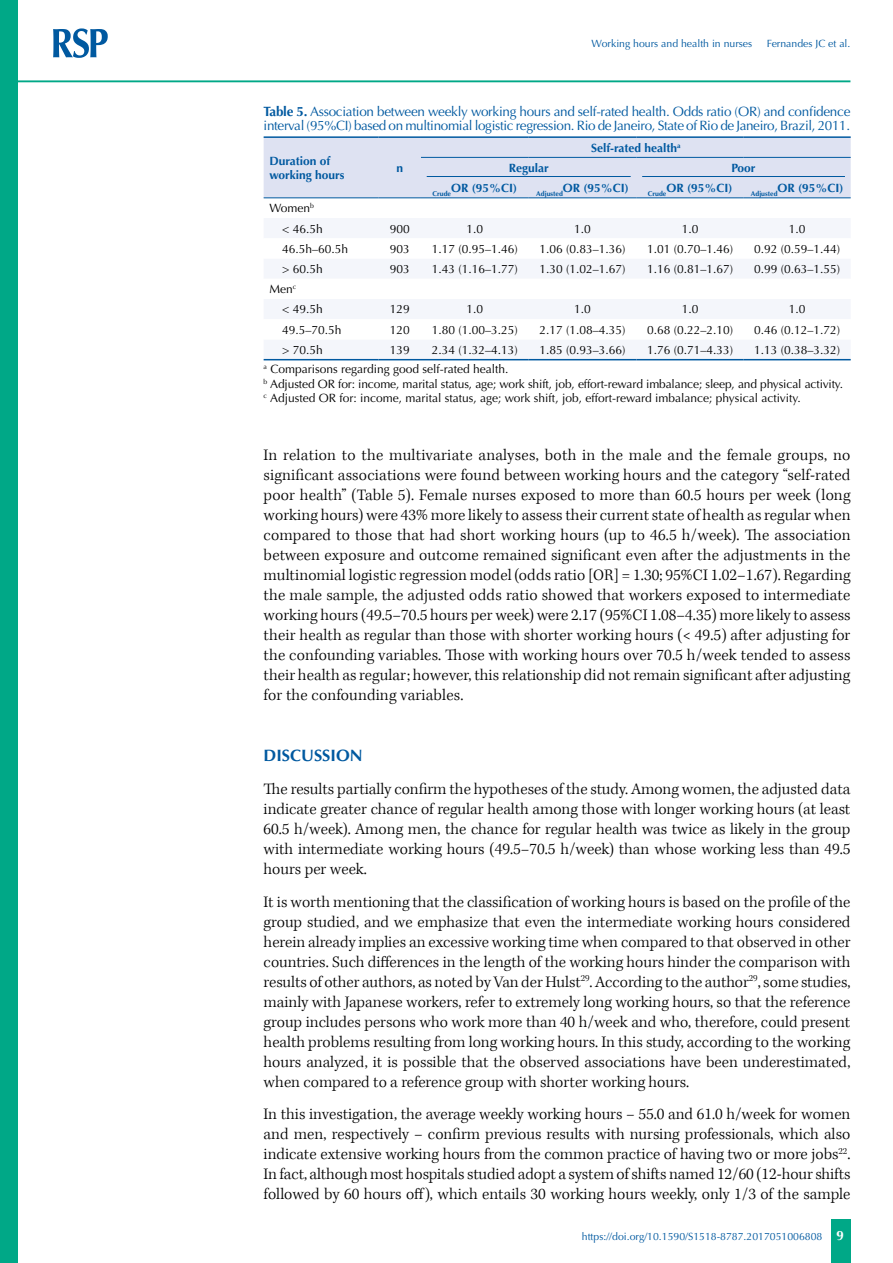
<style>
.page{position:relative;width:893px;height:1263px;background:#fff}
.page>*{position:absolute;margin:0;border:0;box-sizing:border-box;transform-origin:0 0}
.t1{font:300 16.5px/20px "Kepler Std";color:#000;text-align:justify}
.t2{font:700 16.5px "Optima";color:#0059a0}
.t3{font:13.5px/14.2px "Optima";letter-spacing:-.025em;color:#0059a0}
.t4{font:700 13.5px "Optima";color:#fff}
.t5{font:12px/20.2px "Optima";color:#000}
.t6{font:700 12px/14.4px "Optima";color:#0059a0}
.t7{font:10.5px "Optima";color:#0059a0}
.s1{font-weight:700}
</style>
<div class="page">
<div style="left:831px;top:1220px;width:20px;height:43px;background:#00a887"></div>
<div style="left:0;top:0;width:18px;height:1263px;background:#00a887"></div>
<svg style="left:53px;top:28px;width:55px;height:30px"></svg>
<hr style="left:18px;top:80px;width:832px;height:2px;background:#00a887">
<div style="left:264px;top:138px;width:587px;height:59px;background:#dee2f2"></div>
<div style="left:264px;top:218px;width:587px;height:141px;background:#f4f6fb"></div>
<svg style="left:264px;top:238px;width:587px;height:101px"></svg>
<hr style="left:264px;top:136px;width:114px;height:2px;background:#0059a0">
<hr style="left:264px;top:197px;width:114px;height:1px;background:#0059a0">
<hr style="left:421px;top:197px;width:108px;height:1px;background:#0059a0">
<hr style="left:529px;top:197px;width:107px;height:1px;background:#0059a0">
<hr style="left:636px;top:197px;width:108px;height:1px;background:#0059a0">
<hr style="left:744px;top:197px;width:107px;height:1px;background:#0059a0">
<hr style="left:378px;top:136px;width:43px;height:2px;background:#0059a0">
<hr style="left:378px;top:197px;width:43px;height:1px;background:#0059a0">
<hr style="left:264px;top:359px;width:114px;height:1px;background:#0059a0">
<hr style="left:378px;top:359px;width:43px;height:1px;background:#0059a0">
<hr style="left:421px;top:359px;width:108px;height:1px;background:#0059a0">
<hr style="left:529px;top:359px;width:107px;height:1px;background:#0059a0">
<hr style="left:636px;top:359px;width:108px;height:1px;background:#0059a0">
<hr style="left:744px;top:359px;width:107px;height:1px;background:#0059a0">
<hr style="left:421px;top:136px;width:108px;height:2px;background:#0059a0">
<hr style="left:529px;top:136px;width:107px;height:2px;background:#0059a0">
<hr style="left:636px;top:136px;width:108px;height:2px;background:#0059a0">
<hr style="left:744px;top:136px;width:107px;height:2px;background:#0059a0">
<hr style="left:421px;top:157px;width:108px;height:1px;background:#0059a0">
<hr style="left:529px;top:157px;width:107px;height:1px;background:#0059a0">
<hr style="left:636px;top:157px;width:108px;height:1px;background:#0059a0">
<hr style="left:744px;top:157px;width:107px;height:1px;background:#0059a0">
<hr style="left:427px;top:176px;width:204px;height:1px;background:#0059a0">
<hr style="left:642px;top:176px;width:203px;height:1px;background:#0059a0">
<p class="t7" style="left:592px;top:37px;width:162px">Working hours and health in nurses</p>
<p class="t7" style="left:767px;top:37px;width:85px">Fernandes JC et al.</p>
<p class="t3" style="left:264px;top:105px;width:588px"><span class="s1">Table 5.</span> Association between weekly working hours and self-rated health. Odds ratio (OR) and confidence interval (95%CI) based on multinomial logistic regression. Rio de Janeiro, State of Rio de Janeiro, Brazil, 2011.</p>
<p class="t6" style="left:269px;top:154px;width:77px">Duration of working hours</p>
<p class="t6" style="left:396px;top:161px;width:8px">n</p>
<p class="t6" style="left:591px;top:141px;width:91px">Self-rated health<sup>a</sup></p>
<p class="t6" style="left:509px;top:161px;width:42px">Regular</p>
<p class="t6" style="left:731px;top:161px;width:26px">Poor</p>
<p class="t6" style="left:433px;top:181px;width:86px"><sub>Crude</sub>OR (95%CI)</p>
<p class="t6" style="left:536px;top:181px;width:94px"><sub>Adjusted</sub>OR (95%CI)</p>
<p class="t6" style="left:648px;top:181px;width:86px"><sub>Crude</sub>OR (95%CI)</p>
<p class="t6" style="left:751px;top:181px;width:94px"><sub>Adjusted</sub>OR (95%CI)</p>
<p class="t5" style="left:282px;top:198px;width:42px;text-indent:-13px">Women<sup>b </sup>&lt; 46.5h</p>
<p class="t5" style="left:390px;top:219px;width:22px">900</p>
<p class="t5" style="left:466px;top:219px;width:18px">1.0</p>
<p class="t5" style="left:574px;top:219px;width:18px">1.0</p>
<p class="t5" style="left:682px;top:219px;width:18px">1.0</p>
<p class="t5" style="left:789px;top:219px;width:18px">1.0</p>
<p class="t5" style="left:282px;top:239px;width:68px">46.5h–60.5h</p>
<p class="t5" style="left:390px;top:239px;width:22px">903</p>
<p class="t5" style="left:432px;top:239px;width:88px">1.17 (0.95–1.46)</p>
<p class="t5" style="left:539px;top:239px;width:88px">1.06 (0.83–1.36)</p>
<p class="t5" style="left:647px;top:239px;width:88px">1.01 (0.70–1.46)</p>
<p class="t5" style="left:754px;top:239px;width:88px">0.92 (0.59–1.44)</p>
<p class="t5" style="left:282px;top:259px;width:42px">&gt; 60.5h</p>
<p class="t5" style="left:390px;top:259px;width:22px">903</p>
<p class="t5" style="left:432px;top:259px;width:88px">1.43 (1.16–1.77)</p>
<p class="t5" style="left:539px;top:259px;width:88px">1.30 (1.02–1.67)</p>
<p class="t5" style="left:647px;top:259px;width:88px">1.16 (0.81–1.67)</p>
<p class="t5" style="left:754px;top:259px;width:88px">0.99 (0.63–1.55)</p>
<p class="t5" style="left:282px;top:279px;width:42px;text-indent:-13px">Men<sup>c<br></sup>&lt; 49.5h</p>
<p class="t5" style="left:390px;top:299px;width:22px">129</p>
<p class="t5" style="left:466px;top:299px;width:18px">1.0</p>
<p class="t5" style="left:574px;top:299px;width:18px">1.0</p>
<p class="t5" style="left:682px;top:299px;width:18px">1.0</p>
<p class="t5" style="left:789px;top:299px;width:18px">1.0</p>
<p class="t5" style="left:282px;top:320px;width:61px">49.5–70.5h</p>
<p class="t5" style="left:390px;top:320px;width:22px">120</p>
<p class="t5" style="left:432px;top:320px;width:88px">1.80 (1.00–3.25)</p>
<p class="t5" style="left:539px;top:320px;width:88px">2.17 (1.08–4.35)</p>
<p class="t5" style="left:647px;top:320px;width:88px">0.68 (0.22–2.10)</p>
<p class="t5" style="left:754px;top:320px;width:88px">0.46 (0.12–1.72)</p>
<p class="t5" style="left:282px;top:340px;width:42px">&gt; 70.5h</p>
<p class="t5" style="left:390px;top:340px;width:22px">139</p>
<p class="t5" style="left:432px;top:340px;width:88px">2.34 (1.32–4.13)</p>
<p class="t5" style="left:539px;top:340px;width:88px">1.85 (0.93–3.66)</p>
<p class="t5" style="left:647px;top:340px;width:88px">1.76 (0.71–4.33)</p>
<p class="t5" style="left:754px;top:340px;width:88px">1.13 (0.38–3.32)</p>
<p class="t5" style="left:264px;top:362px;width:581px;line-height:14.4px"><sup>a</sup> Comparisons regarding good self-rated health.<br><sup>b</sup> Adjusted OR for: income, marital status, age; work shift, job, effort-reward imbalance; sleep, and physical activity. <sup>c</sup> Adjusted OR for: income, marital status, age; work shift, job, effort-reward imbalance; physical activity.</p>
<p class="t1" style="left:264px;top:446px;width:588px">In relation to the multivariate analyses, both in the male and the female groups, no significant associations were found between working hours and the category “self-rated poor health” (Table 5). Female nurses exposed to more than 60.5 hours per week (long working hours) were 43% more likely to assess their current state of health as regular when compared to those that had short working hours (up to 46.5 h/week). The association between exposure and outcome remained significant even after the adjustments in the multinomial logistic regression model (odds ratio [OR] = 1.30; 95%CI 1.02–1.67). Regarding the male sample, the adjusted odds ratio showed that workers exposed to intermediate working hours (49.5–70.5 hours per week) were 2.17 (95%CI 1.08–4.35) more likely to assess their health as regular than those with shorter working hours (&lt; 49.5) after adjusting for the confounding variables. Those with working hours over 70.5 h/week tended to assess their health as regular; however, this relationship did not remain significant after adjusting for the confounding variables.</p>
<p class="t2" style="left:264px;top:746px;width:100px">DISCUSSION</p>
<p class="t1" style="left:264px;top:780px;width:588px">The results partially confirm the hypotheses of the study. Among women, the adjusted data indicate greater chance of regular health among those with longer working hours (at least 60.5 h/week). Among men, the chance for regular health was twice as likely in the group with intermediate working hours (49.5–70.5 h/week) than whose working less than 49.5 hours per week.</p>
<p class="t1" style="left:264px;top:892px;width:588px">It is worth mentioning that the classification of working hours is based on the profile of the group studied, and we emphasize that even the intermediate working hours considered herein already implies an excessive working time when compared to that observed in other countries. Such differences in the length of the working hours hinder the comparison with results of other authors, as noted by Van der Hulst<sup>29</sup>. According to the author<sup>29</sup>, some studies, mainly with Japanese workers, refer to extremely long working hours, so that the reference group includes persons who work more than 40 h/week and who, therefore, could present health problems resulting from long working hours. In this study, according to the working hours analyzed, it is possible that the observed associations have been underestimated, when compared to a reference group with shorter working hours.</p>
<p class="t1" style="left:264px;top:1105px;width:588px">In this investigation, the average weekly working hours – 55.0 and 61.0 h/week for women and men, respectively – confirm previous results with nursing professionals, which also indicate extensive working hours from the common practice of having two or more jobs<sup>22</sup>.<br>In fact, although most hospitals studied adopt a system of shifts named 12/60 (12-hour shifts followed by 60 hours off), which entails 30 working hours weekly, only 1/3 of the sample</p>
<p class="t7" style="left:582px;top:1230px;width:242px">https://doi.org/10.1590/S1518-8787.2017051006808</p>
<p class="t4" style="left:836px;top:1227px;width:9px">9</p>
</div>
